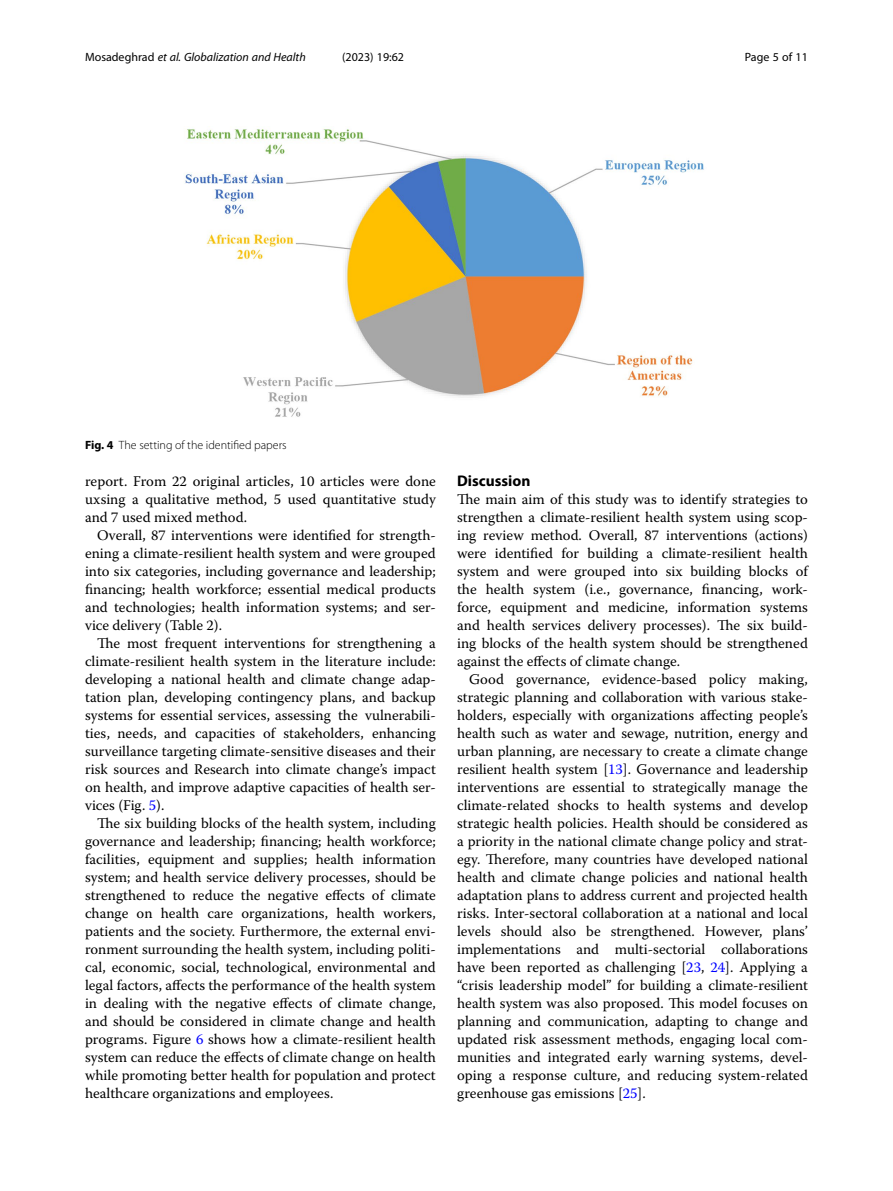
<style>
.page{position:relative;width:893px;height:1191px;background:#fff}
.page>*{position:absolute;margin:0;border:0;box-sizing:border-box;transform-origin:0 0}
.Head_1{font:700 15.45px "Myriad Pro";color:#000}
.Body_Text_Indent{font:14.7px/18px "Warnock Pro";color:#000;text-align:justify}
.Body_Text{font:14.7px/18px "Warnock Pro";color:#000;text-align:justify}
.t1{font:italic 12px "Myriad Pro";color:#000}
.Figure_Caption{font:300 12px "Myriad Pro";color:#000}
.t2{font:12px "Myriad Pro";color:#000}
.s1{font-style:normal}
.s2{font-weight:700}
.s3{color:#00f}
</style>
<div class="page">
<img style="left:185px;top:128px;width:519px;height:289px">
<p class="t1" style="left:85px;top:50px;width:222px"><span class="s1">Mosadeghrad</span> et al. Globalization and Health</p>
<p class="t2" style="left:342px;top:50px;width:63px">(2023) 19:62</p>
<p class="t2" style="left:745px;top:50px;width:65px">Page 5 of 11</p>
<p class="Figure_Caption" style="left:85px;top:439px;width:203px"><span class="s2">Fig. 4</span> The setting of the identified papers</p>
<p class="Body_Text_Indent" style="left:85px;top:472px;width:352px">report. From 22 original articles, 10 articles were done uxsing a qualitative method, 5 used quantitative study and 7 used mixed method.</p>
<p class="Body_Text_Indent" style="left:85px;top:526px;width:352px;text-indent:12px">Overall, 87 interventions were identified for strength&shy;ening a climate-resilient health system and were grouped into six categories, including governance and leadership; financing; health workforce; essential medical products and technologies; health information systems; and ser&shy;vice delivery (Table 2).</p>
<p class="Body_Text_Indent" style="left:85px;top:634px;width:352px;text-indent:12px">The most frequent interventions for strengthening a climate-resilient health system in the literature include: developing a national health and climate change adap&shy;tation plan, developing contingency plans, and backup systems for essential services, assessing the vulnerabili&shy;ties, needs, and capacities of stakeholders, enhancing surveillance targeting climate-sensitive diseases and their risk sources and Research into climate change’s impact on health, and improve adaptive capacities of health ser&shy;vices (Fig. <span class="s3">5</span>).</p>
<p class="Body_Text_Indent" style="left:85px;top:814px;width:352px;text-indent:12px">The six building blocks of the health system, including governance and leadership; financing; health workforce; facilities, equipment and supplies; health information system; and health service delivery processes, should be strengthened to reduce the negative effects of climate change on health care organizations, health workers, patients and the society. Furthermore, the external envi&shy;ronment surrounding the health system, including politi&shy;cal, economic, social, technological, environmental and legal factors, affects the performance of the health system in dealing with the negative effects of climate change, and should be considered in climate change and health programs. Figure <span class="s3">6</span> shows how a climate-resilient health system can reduce the effects of climate change on health while promoting better health for population and protect healthcare organizations and employees.</p>
<p class="Head_1" style="left:457px;top:471px;width:75px">Discussion</p>
<p class="Body_Text" style="left:457px;top:490px;width:352px">The main aim of this study was to identify strategies to strengthen a climate-resilient health system using scop&shy;ing review method. Overall, 87 interventions (actions) were identified for building a climate-resilient health system and were grouped into six building blocks of the health system (i.e., governance, financing, work&shy;force, equipment and medicine, information systems and health services delivery processes). The six build&shy;ing blocks of the health system should be strengthened against the effects of climate change.</p>
<p class="Body_Text_Indent" style="left:457px;top:670px;width:352px;text-indent:12px">Good governance, evidence-based policy making, strategic planning and collaboration with various stake&shy;holders, especially with organizations affecting people’s health such as water and sewage, nutrition, energy and urban planning, are necessary to create a climate change resilient health system [<span class="s3">13</span>]. Governance and leadership interventions are essential to strategically manage the climate-related shocks to health systems and develop strategic health policies. Health should be considered as a priority in the national climate change policy and strat&shy;egy. Therefore, many countries have developed national health and climate change policies and national health adaptation plans to address current and projected health risks. Inter-sectoral collaboration at a national and local levels should also be strengthened. However, plans’ implementations and multi-sectorial collaborations have been reported as challenging [<span class="s3">23</span>, <span class="s3">24</span>]. Applying a “crisis leadership model” for building a climate-resilient health system was also proposed. This model focuses on planning and communication, adapting to change and updated risk assessment methods, engaging local com&shy;munities and integrated early warning systems, devel&shy;oping a response culture, and reducing system-related greenhouse gas emissions [<span class="s3">25</span>].</p>
</div>
